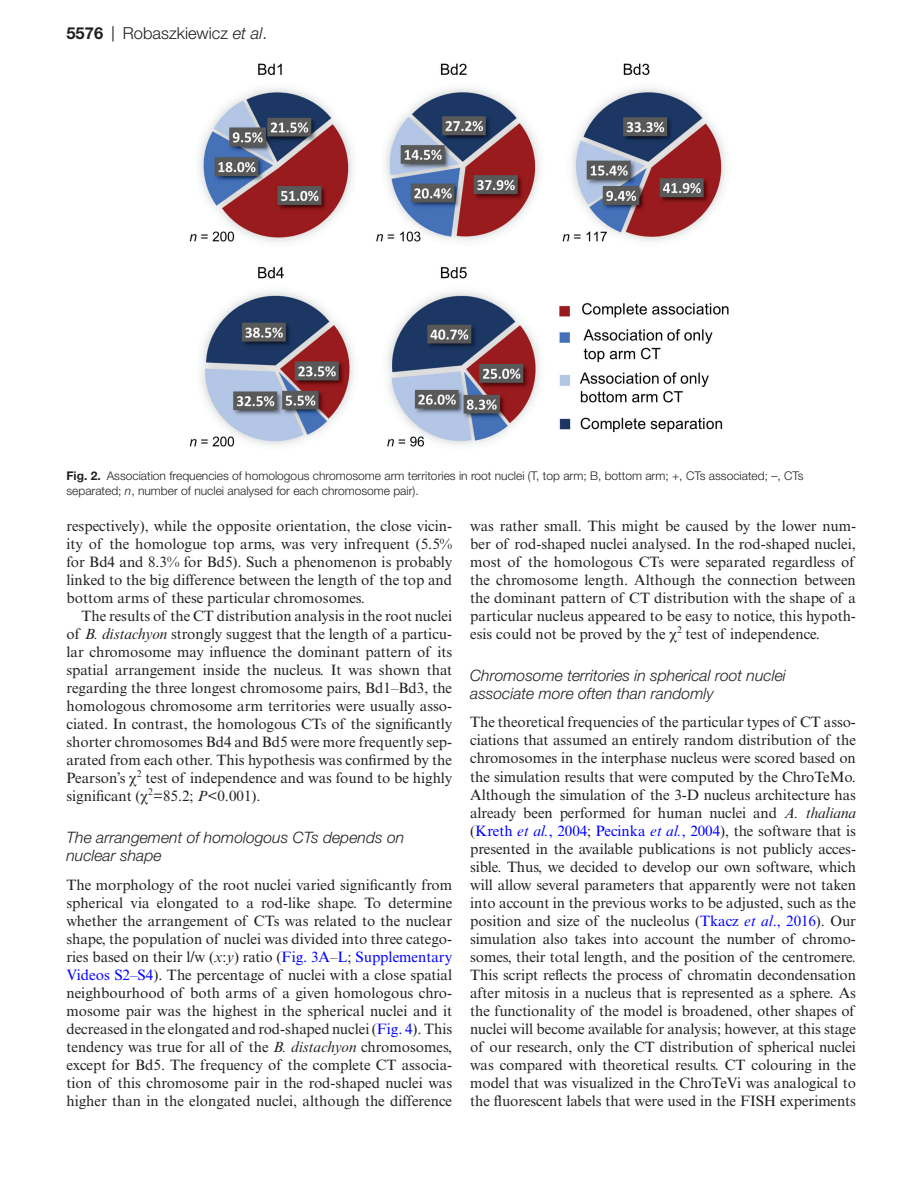
<style>
.page{position:relative;width:919px;height:1187px;background:#fff}
.page>*{position:absolute;margin:0;border:0;box-sizing:border-box;transform-origin:0 0}
.t1{font:300 16.5px "Helvetica Neue LT Std";color:#231f20}
.t2{font:italic 300 15.75px/18px "Helvetica Neue LT Std";color:#231f20}
.t3{font:15px/18px "Times New Roman MT Std";color:#231f20;text-align:justify}
.t4{font:300 12px/15px "Helvetica Neue LT Std";color:#231f20}
.s1{font-weight:700}
.s2{font-family:"Times New Roman MT Std";font-weight:400}
.s3{font-style:italic}
.s4{font-family:"Gandhari Unicode"}
.s5{color:#00f}
.s6{font-style:italic;color:#00f}
</style>
<div class="page">
<img style="left:190px;top:63px;width:539px;height:384px">
<p class="t1" style="left:66px;top:23px;width:202px"><span class="s1">5576</span> <span class="s2">|</span> Robaszkiewicz <span class="s3">et al</span>.</p>
<p class="t4" style="left:66px;top:467px;width:738px"><span class="s1">Fig. 2.</span> Association frequencies of homologous chromosome arm territories in root nuclei (T, top arm; B, bottom arm; +, CTs associated; –, CTs separated; <span class="s3">n</span>, number of nuclei analysed for each chromosome pair).</p>
<p class="t3" style="left:66px;top:516px;width:387px">respectively), while the opposite orientation, the close vicin&shy;ity of the homologue top arms, was very infrequent (5.5% for Bd4 and 8.3% for Bd5). Such a phenomenon is probably linked to the big difference between the length of the top and bottom arms of these particular chromosomes.</p>
<p class="t3" style="left:66px;top:606px;width:387px;text-indent:15px">The results of the CT distribution analysis in the root nuclei of <span class="s3">B. distachyon</span> strongly suggest that the length of a particu&shy;lar chromosome may influence the dominant pattern of its spatial arrangement inside the nucleus. It was shown that regarding the three longest chromosome pairs, Bd1–Bd3, the homologous chromosome arm territories were usually asso&shy;ciated. In contrast, the homologous CTs of the significantly shorter chromosomes Bd4 and Bd5 were more frequently sep&shy;arated from each other. This hypothesis was confirmed by the Pearson’s <span class="s4">χ</span><sup>2</sup> test of independence and was found to be highly significant (<span class="s4">χ</span><sup>2</sup>=85.2; <span class="s3">P</span>&lt;0.001).</p>
<p class="t2" style="left:66px;top:828px;width:339px">The arrangement of homologous CTs depends on nuclear shape</p>
<p class="t3" style="left:66px;top:875px;width:387px">The morphology of the root nuclei varied significantly from spherical via elongated to a rod-like shape. To determine whether the arrangement of CTs was related to the nuclear shape, the population of nuclei was divided into three catego&shy;ries based on their l/w (<span class="s3">x</span>:<span class="s3">y</span>) ratio (<span class="s5">Fig. 3A</span>–<span class="s5">L</span>; <span class="s5">Supplementary Videos S2–S4</span>). The percentage of nuclei with a close spatial neighbourhood of both arms of a given homologous chro&shy;mosome pair was the highest in the spherical nuclei and it decreased in the elongated and rod-shaped nuclei (<span class="s5">Fig. 4</span>). This tendency was true for all of the <span class="s3">B. distachyon</span> chromosomes, except for Bd5. The frequency of the complete CT associa&shy;tion of this chromosome pair in the rod-shaped nuclei was higher than in the elongated nuclei, although the difference</p>
<p class="t3" style="left:470px;top:516px;width:387px">was rather small. This might be caused by the lower num&shy;ber of rod-shaped nuclei analysed. In the rod-shaped nuclei, most of the homologous CTs were separated regardless of the chromosome length. Although the connection between the dominant pattern of CT distribution with the shape of a particular nucleus appeared to be easy to notice, this hypoth&shy;esis could not be proved by the <span class="s4">χ</span><sup>2</sup> test of independence.</p>
<p class="t2" style="left:470px;top:666px;width:317px">Chromosome territories in spherical root nuclei associate more often than randomly</p>
<p class="t3" style="left:470px;top:713px;width:387px">The theoretical frequencies of the particular types of CT asso&shy;ciations that assumed an entirely random distribution of the chromosomes in the interphase nucleus were scored based on the simulation results that were computed by the ChroTeMo.<br>Although the simulation of the 3-D nucleus architecture has already been performed for human nuclei and <span class="s3">A. thaliana </span>(<span class="s5">Kreth</span> <span class="s6">et al.</span><span class="s5">, 2004</span>; <span class="s5">Pecinka</span> <span class="s6">et al.</span><span class="s5">, 2004</span>), the software that is presented in the available publications is not publicly acces&shy;sible. Thus, we decided to develop our own software, which will allow several parameters that apparently were not taken into account in the previous works to be adjusted, such as the position and size of the nucleolus (<span class="s5">Tkacz</span> <span class="s6">et al</span><span class="s5">., 2016</span>). Our simulation also takes into account the number of chromo&shy;somes, their total length, and the position of the centromere.<br>This script reflects the process of chromatin decondensation after mitosis in a nucleus that is represented as a sphere. As the functionality of the model is broadened, other shapes of nuclei will become available for analysis; however, at this stage of our research, only the CT distribution of spherical nuclei was compared with theoretical results. CT colouring in the model that was visualized in the ChroTeVi was analogical to the fluorescent labels that were used in the FISH experiments</p>
</div>
